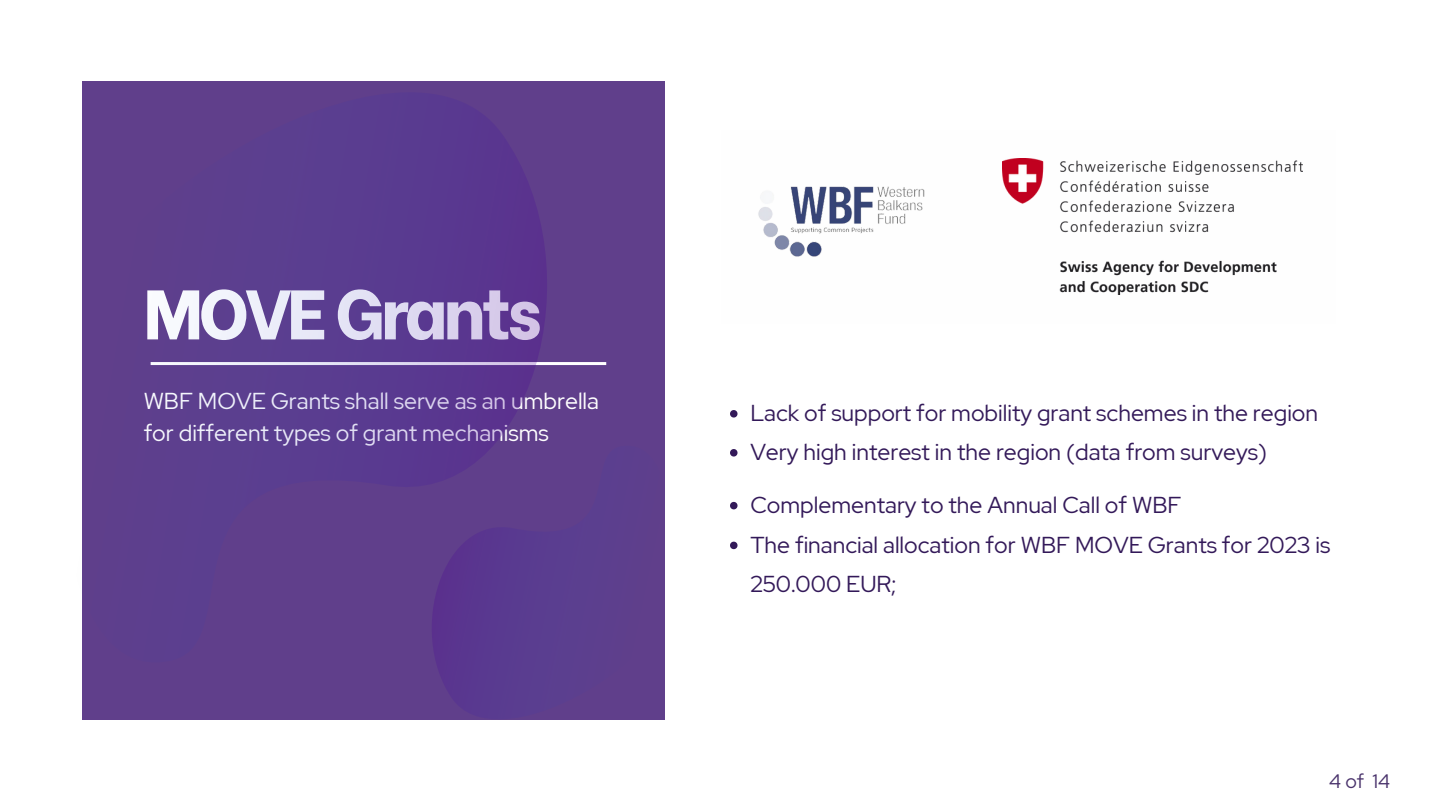
<style>
.page{position:relative;width:1440px;height:810px;background:#fff}
.page>*{position:absolute;margin:0;border:0;box-sizing:border-box;transform-origin:0 0}
.t1{font:800 70px "Be Vietnam";letter-spacing:-.06em;color:#fff}
.t2{font:23px/39px "Red Hat Display";color:#331959}
.t3{font:23px/31.5px "Red Hat Display";color:#fff}
.t4{font:19.4px "Red Hat Display";color:#49326b}
</style>
<div class="page">
<div style="left:82px;top:81px;width:583px;height:639px;background:#603f8b"></div>
<img style="left:1003px;top:159px;width:300px;height:135px">
<img style="left:758px;top:186px;width:167px;height:71px">
<hr style="left:151px;top:362px;width:455px;height:3px;background:#fff">
<svg style="left:730px;top:502px;width:8px;height:7px"></svg>
<svg style="left:730px;top:542px;width:8px;height:7px"></svg>
<svg style="left:730px;top:410px;width:8px;height:8px"></svg>
<svg style="left:730px;top:449px;width:8px;height:8px"></svg>
<svg style="left:150px;top:156px;width:397px;height:283px"></svg>
<svg style="left:432px;top:439px;width:66px;height:248px"></svg>
<p class="t1" style="left:144px;top:256px;width:400px">MOVE Grants</p>
<p class="t3" style="left:144px;top:385px;width:457px">WBF MOVE Grants shall serve as an umbrella for different types of grant mechanisms</p>
<p class="t2" style="left:750px;top:394px;width:569px">Lack of support for mobility grant schemes in the region</p>
<p class="t2" style="left:750px;top:433px;width:518px">Very high interest in the region (data from surveys)</p>
<p class="t2" style="left:750px;top:485px;width:433px">Complementary to the Annual Call of WBF</p>
<p class="t2" style="left:750px;top:525px;width:581px">The financial allocation for WBF MOVE Grants for 2023 is<br>250.000 EUR;</p>
<p class="t4" style="left:1329px;top:769px;width:63px">4of 14</p>
</div>
